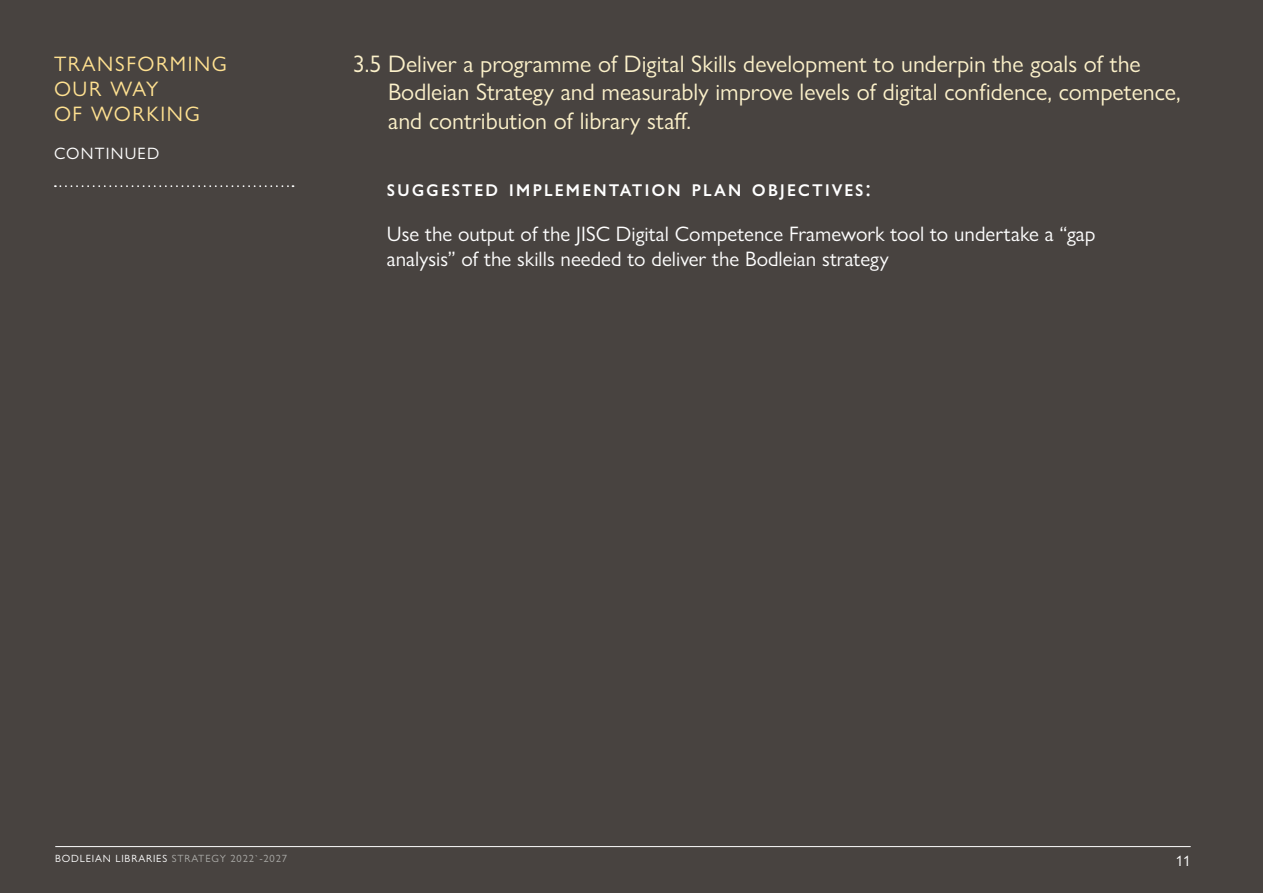
<style>
.page{position:relative;width:1263px;height:893px;background:#484340}
.page>*{position:absolute;margin:0;border:0;box-sizing:border-box;transform-origin:0 0}
.t1{font:24px/28.8px "Gill Sans Nova";color:#fcf1ca}
.t2{font:500 24px "Gill Sans Nova";letter-spacing:.075em;color:#fff}
.t3{font:21px/25.2px "Gill Sans Nova";color:#fff}
.t4{font:21px/25.2px "Gill Sans Nova";letter-spacing:.075em;color:#ffe191}
.t5{font:16.5px "Gill Sans Nova";letter-spacing:.075em;color:#fff}
.t6{font:15px "Gill Sans Nova";color:#fff}
.t7{font:10.5px "Gill Sans Nova";letter-spacing:.08em;color:#ababa8}
.s1{color:#fff}
</style>
<div class="page">
<svg style="left:55px;top:185px;width:238px;height:2px"></svg>
<hr style="left:55px;top:846px;width:1136px;height:1px;background:#fff">
<p class="t4" style="left:54px;top:51px;width:174px">TRANSFORMING<br>OUR WAY<br>OF WORKING</p>
<p class="t5" style="left:54px;top:143px;width:107px">CONTINUED</p>
<p class="t1" style="left:388px;top:49px;width:794px;text-indent:-35px">3.5 Deliver a programme of Digital Skills development to underpin the goals of the<br>Bodleian Strategy and measurably improve levels of digital confidence, competence, and contribution of library staff.</p>
<p class="t2" style="left:387px;top:173px;width:485px">suggested implementation plan objectives:</p>
<p class="t3" style="left:387px;top:221px;width:710px">Use the output of the JISC Digital Competence Framework tool to undertake a “gap analysis” of the skills needed to deliver the Bodleian strategy</p>
<p class="t7" style="left:55px;top:852px;width:233px"><span class="s1">BODLEIAN LIBRARIES</span> STRATEGY 2022`-2027</p>
<p class="t6" style="left:1176px;top:851px;width:16px">11</p>
</div>
